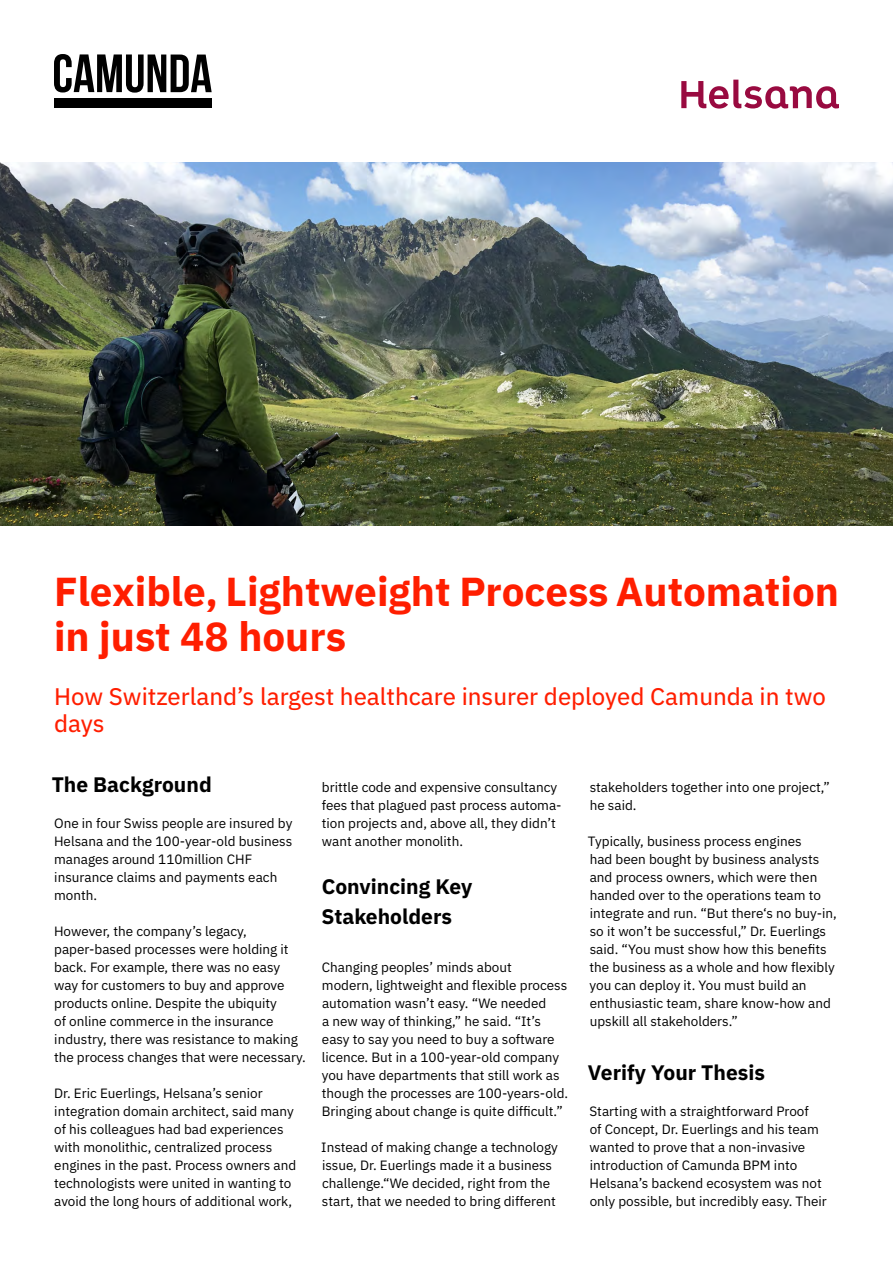
<style>
.page{position:relative;width:893px;height:1263px;background:#fff}
.page>*{position:absolute;margin:0;border:0;box-sizing:border-box;transform-origin:0 0}
.t1{font:700 40.5px/45px "IBM Plex Sans";color:#ff1e00}
.t2{font:24px/27px "IBM Plex Sans Text";color:#ff1e00}
.t3{font:700 21px/30px "IBM Plex Sans";color:#000}
.t4{font:13.5px/18px "IBM Plex Sans";color:#000}
</style>
<div class="page">
<svg style="left:54px;top:54px;width:158px;height:39px"></svg>
<div style="left:54px;top:98px;width:158px;height:10px;background:#000"></div>
<img style="left:0;top:162px;width:893px;height:363px">
<svg style="left:681px;top:80px;width:158px;height:29px"></svg>
<h1 class="t1" style="left:54px;top:566px;width:786px">Flexible, Lightweight Process Automation in just 48 hours</h1>
<h2 class="t2" style="left:54px;top:681px;width:773px">How Switzerland’s largest healthcare insurer deployed Camunda in two days</h2>
<h3 class="t3" style="left:52px;top:768px;width:162px">The Background</h3>
<p class="t4" style="left:54px;top:813px;width:240px">One in four Swiss people are insured by<br>Helsana and the 100-year-old business manages around 110million CHF insurance claims and payments each month.</p>
<p class="t4" style="left:54px;top:921px;width:253px">However, the company’s legacy, paper-based processes were holding it back. For example, there was no easy way for customers to buy and approve products online. Despite the ubiquity<br>of online commerce in the insurance industry, there was resistance to making the process changes that were necessary.</p>
<p class="t4" style="left:54px;top:1083px;width:244px">Dr. Eric Euerlings, Helsana’s senior integration domain architect, said many of his colleagues had bad experiences with monolithic, centralized process engines in the past. Process owners and technologists were united in wanting to avoid the long hours of additional work,</p>
<p class="t4" style="left:322px;top:777px;width:241px">brittle code and expensive consultancy fees that plagued past process automa&shy;tion projects and, above all, they didn’t want another monolith.</p>
<h3 class="t3" style="left:321px;top:870px;width:152px">Convincing Key<br>Stakeholders</h3>
<p class="t4" style="left:322px;top:957px;width:248px">Changing peoples’ minds about<br>modern, lightweight and flexible process automation wasn’t easy. “We needed<br>a new way of thinking,” he said. “It’s easy to say you need to buy a software licence. But in a 100-year-old company you have departments that still work as though the processes are 100-years-old.<br>Bringing about change is quite difficult.”</p>
<p class="t4" style="left:321px;top:1137px;width:238px">Instead of making change a technology issue, Dr. Euerlings made it a business challenge.“We decided, right from the start, that we needed to bring different</p>
<p class="t4" style="left:590px;top:777px;width:242px">stakeholders together into one project,” he said.</p>
<p class="t4" style="left:588px;top:831px;width:250px">Typically, business process engines<br>had been bought by business analysts and process owners, which were then handed over to the operations team to integrate and run. “But there‘s no buy-in, so it won’t be successful,” Dr. Euerlings said. “You must show how this benefits the business as a whole and how flexibly you can deploy it. You must build an enthusiastic team, share know-how and upskill all stakeholders.”</p>
<h3 class="t3" style="left:588px;top:1056px;width:179px">Verify Your Thesis</h3>
<p class="t4" style="left:589px;top:1101px;width:239px">Starting with a straightforward Proof<br>of Concept, Dr. Euerlings and his team wanted to prove that a non-invasive introduction of Camunda BPM into Helsana’s backend ecosystem was not only possible, but incredibly easy. Their</p>
</div>
